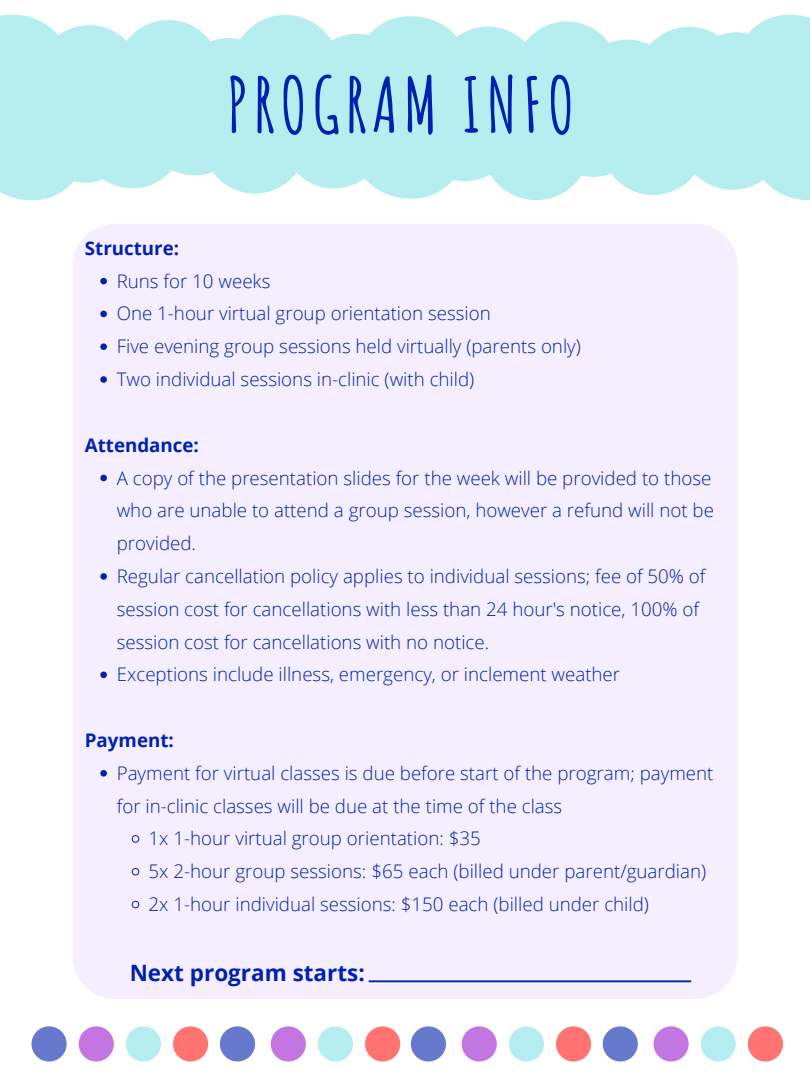
<style>
.page{position:relative;width:810px;height:1080px;background:#fff}
.page>*{position:absolute;margin:0;border:0;box-sizing:border-box;transform-origin:0 0}
.t1{font:700 75px "Amatic SC";letter-spacing:.07em;color:#0021ad}
.t2{font:700 22.5px "Open Sans";color:#0021ad}
.t3{font:300 18.75px/32.8px "Open Sans";color:#0021ad}
.t4{font:700 18.75px "Open Sans";color:#0021ad}
</style>
<div class="page">
<div style="left:73px;top:224px;width:664px;height:775px;background:#f5eeff;border-radius:42px"></div>
<svg style="left:31px;top:1026px;width:36px;height:36px"></svg>
<div style="left:79px;top:1026px;width:35px;height:36px;background:#c376e2;border-radius:50%"></div>
<div style="left:126px;top:1026px;width:35px;height:36px;background:#b5edf0;border-radius:50%"></div>
<div style="left:173px;top:1026px;width:35px;height:36px;background:#ff7373;border-radius:50%"></div>
<div style="left:220px;top:1026px;width:35px;height:36px;background:#6679cd;border-radius:50%"></div>
<div style="left:271px;top:1026px;width:35px;height:36px;background:#c376e2;border-radius:50%"></div>
<div style="left:318px;top:1026px;width:35px;height:36px;background:#b5edf0;border-radius:50%"></div>
<div style="left:365px;top:1026px;width:35px;height:36px;background:#ff7373;border-radius:50%"></div>
<div style="left:411px;top:1026px;width:35px;height:36px;background:#6679cd;border-radius:50%"></div>
<div style="left:462px;top:1026px;width:35px;height:36px;background:#c376e2;border-radius:50%"></div>
<div style="left:509px;top:1026px;width:35px;height:36px;background:#b5edf0;border-radius:50%"></div>
<div style="left:556px;top:1026px;width:35px;height:36px;background:#ff7373;border-radius:50%"></div>
<div style="left:603px;top:1026px;width:35px;height:36px;background:#6679cd;border-radius:50%"></div>
<div style="left:654px;top:1026px;width:35px;height:36px;background:#c376e2;border-radius:50%"></div>
<div style="left:701px;top:1026px;width:35px;height:36px;background:#b5edf0;border-radius:50%"></div>
<div style="left:748px;top:1026px;width:35px;height:36px;background:#ff7373;border-radius:50%"></div>
<svg style="left:718px;top:15px;width:92px;height:36px"></svg>
<svg style="left:320px;top:16px;width:398px;height:35px;fill:#b6eef0"></svg>
<svg style="left:0;top:15px;width:318px;height:31px;fill:#b6eef0"></svg>
<div style="left:232px;top:15px;width:107px;height:108px;background:#b6eef0;border-radius:50%"></div>
<div style="left:0;top:46px;width:104px;height:154px;background:#b6eef0"></div>
<svg style="left:517px;top:51px;width:293px;height:149px;background:#bceff1"></svg>
<div style="left:482px;top:92px;width:108px;height:108px;background:#b6eef0;border-radius:50%"></div>
<svg style="left:104px;top:45px;width:413px;height:154px;fill:#b6eef0"></svg>
<svg style="left:100px;top:278px;width:7px;height:6px"></svg>
<svg style="left:100px;top:311px;width:7px;height:6px"></svg>
<svg style="left:100px;top:343px;width:7px;height:7px"></svg>
<svg style="left:100px;top:376px;width:7px;height:7px"></svg>
<svg style="left:100px;top:475px;width:7px;height:6px"></svg>
<svg style="left:100px;top:573px;width:7px;height:7px"></svg>
<svg style="left:100px;top:672px;width:7px;height:6px"></svg>
<svg style="left:100px;top:770px;width:7px;height:7px"></svg>
<svg style="left:132px;top:835px;width:7px;height:8px"></svg>
<svg style="left:132px;top:868px;width:7px;height:8px"></svg>
<svg style="left:132px;top:901px;width:7px;height:7px"></svg>
<hr style="left:369px;top:980px;width:322px;height:2px;background:#0021ad">
<p class="t4" style="left:85px;top:235px;width:96px">Structure:</p>
<h1 class="t1" style="left:227px;top:57px;width:349px">PROGRAM INFO</h1>
<p class="t3" style="left:117px;top:264px;width:466px">Runs for 10 weeks<br>One 1-hour virtual group orientation session<br>Five evening group sessions held virtually (parents only)<br>Two individual sessions in-clinic (with child)</p>
<p class="t4" style="left:85px;top:432px;width:116px">Attendance:</p>
<p class="t3" style="left:117px;top:461px;width:599px">A copy of the presentation slides for the week will be provided to those who are unable to attend a group session, however a refund will not be provided.<br>Regular cancellation policy applies to individual sessions; fee of 50% of session cost for cancellations with less than 24 hour's notice, 100% of session cost for cancellations with no notice.<br>Exceptions include illness, emergency, or inclement weather</p>
<p class="t4" style="left:85px;top:727px;width:90px">Payment:</p>
<p class="t3" style="left:117px;top:756px;width:598px">Payment for virtual classes is due before start of the program; payment</p>
<p class="t3" style="left:117px;top:789px;width:447px">for in-clinic classes will be due at the time of the class</p>
<p class="t3" style="left:149px;top:822px;width:334px">1x 1-hour virtual group orientation: $35</p>
<p class="t3" style="left:149px;top:855px;width:559px">5x 2-hour group sessions: $65 each (billed under parent/guardian)</p>
<p class="t3" style="left:149px;top:887px;width:502px">2x 1-hour individual sessions: $150 each (billed under child)</p>
<p class="t2" style="left:130px;top:957px;width:237px">Next program starts:</p>
</div>
